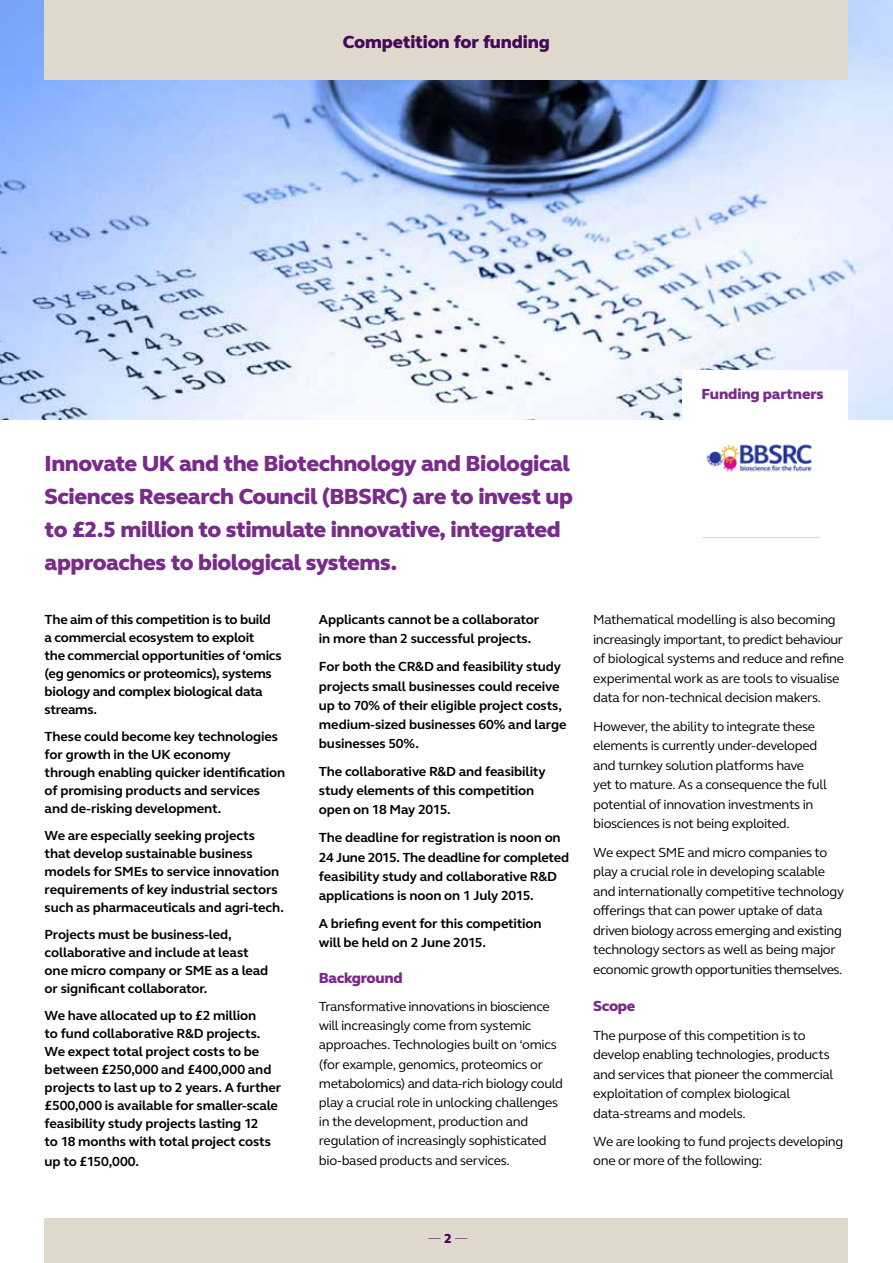
<style>
.page{position:relative;width:893px;height:1263px;background:#fff}
.page>*{position:absolute;margin:0;border:0;box-sizing:border-box;transform-origin:0 0}
.t1{font:800 22.5px/33px "FS Elliot Pro";letter-spacing:-.02em;color:#792b8a}
.t2{font:800 18px "FS Elliot Pro";letter-spacing:-.01em;color:#460858}
.t3{font:800 15px "FS Elliot Pro";letter-spacing:-.02em;color:#792b8a}
.t4{font:700 13.5px/18px "FS Elliot Pro";letter-spacing:-.01em;color:#000}
.t5{font:13.5px/19.5px "FS Elliot Pro";letter-spacing:-.025em;color:#000}
.t6{font:300 13.5px "FS Elliot Pro";color:#460858}
.s1{font-weight:800}
</style>
<div class="page">
<div style="left:45px;top:1218px;width:803px;height:45px;background:#ded9cc"></div>
<img style="left:0;top:0;width:893px;height:420px">
<div style="left:45px;top:0;width:803px;height:80px;background:#ded9cc"></div>
<div style="left:682px;top:371px;width:166px;height:160px;background:#fff"></div>
<hr style="left:702px;top:537px;width:118px;height:1px;background:#e7e1d5">
<img style="left:706px;top:444px;width:107px;height:28px">
<h2 class="t2" style="left:343px;top:29px;width:209px">Competition for funding</h2>
<p class="t3" style="left:702px;top:384px;width:124px">Funding partners</p>
<h1 class="t1" style="left:45px;top:447px;width:530px">Innovate UK and the Biotechnology and Biological Sciences Research Council (BBSRC) are to invest up to £2.5 million to stimulate innovative, integrated approaches to biological systems.</h1>
<p class="t4" style="left:45px;top:610px;width:239px">The aim of this competition is to build a commercial ecosystem to exploit<br>the commercial opportunities of ‘omics (eg genomics or proteomics), systems biology and complex biological data streams.</p>
<p class="t4" style="left:45px;top:727px;width:242px">These could become key technologies for growth in the UK economy<br>through enabling quicker identification of promising products and services and de-risking development.</p>
<p class="t4" style="left:45px;top:826px;width:241px">We are especially seeking projects that develop sustainable business models for SMEs to service innovation requirements of key industrial sectors such as pharmaceuticals and agri-tech.</p>
<p class="t4" style="left:45px;top:925px;width:225px">Projects must be business-led, collaborative and include at least one micro company or SME as a lead or significant collaborator.</p>
<p class="t4" style="left:45px;top:1006px;width:238px">We have allocated up to £2 million<br>to fund collaborative R&amp;D projects.<br>We expect total project costs to be between £250,000 and £400,000 and projects to last up to 2 years. A further £500,000 is available for smaller-scale feasibility study projects lasting 12<br>to 18 months with total project costs</p>
<p class="t4" style="left:45px;top:1152px;width:96px">up to £150,000.</p>
<p class="t4" style="left:319px;top:610px;width:222px;line-height:19.2px">Applicants cannot be a collaborator in more than 2 successful projects.</p>
<p class="t4" style="left:319px;top:657px;width:249px;line-height:19.2px">For both the CR&amp;D and feasibility study projects small businesses could receive up to 70% of their eligible project costs, medium-sized businesses 60% and large businesses 50%.</p>
<p class="t4" style="left:319px;top:762px;width:228px;line-height:19.2px">The collaborative R&amp;D and feasibility study elements of this competition open on 18 May 2015.</p>
<p class="t4" style="left:319px;top:828px;width:252px;line-height:19.2px">The deadline for registration is noon on 24 June 2015. The deadline for completed feasibility study and collaborative R&amp;D applications is noon on 1 July 2015.</p>
<p class="t4" style="left:319px;top:914px;width:224px;line-height:19.2px">A briefing event for this competition will be held on 2 June 2015.</p>
<p class="t3" style="left:319px;top:968px;width:85px">Background</p>
<p class="t5" style="left:319px;top:997px;width:245px">Transformative innovations in bioscience will increasingly come from systemic approaches. Technologies built on ‘omics (for example, genomics, proteomics or metabolomics) and data-rich biology could play a crucial role in unlocking challenges in the development, production and regulation of increasingly sophisticated bio-based products and services.</p>
<p class="t5" style="left:593px;top:609px;width:252px">Mathematical modelling is also becoming increasingly important, to predict behaviour of biological systems and reduce and refine experimental work as are tools to visualise data for non-technical decision makers.</p>
<p class="t5" style="left:593px;top:716px;width:235px">However, the ability to integrate these elements is currently under-developed and turnkey solution platforms have<br>yet to mature. As a consequence the full potential of innovation investments in biosciences is not being exploited.</p>
<p class="t5" style="left:593px;top:842px;width:252px">We expect SME and micro companies to play a crucial role in developing scalable and internationally competitive technology offerings that can power uptake of data driven biology across emerging and existing technology sectors as well as being major economic growth opportunities themselves.</p>
<p class="t3" style="left:593px;top:996px;width:44px">Scope</p>
<p class="t5" style="left:593px;top:1025px;width:242px">The purpose of this competition is to develop enabling technologies, products and services that pioneer the commercial exploitation of complex biological data-streams and models.</p>
<p class="t5" style="left:593px;top:1131px;width:252px">We are looking to fund projects developing one or more of the following:</p>
<p class="t6" style="left:428px;top:1228px;width:41px">—<span class="s1">2</span>—</p>
</div>
